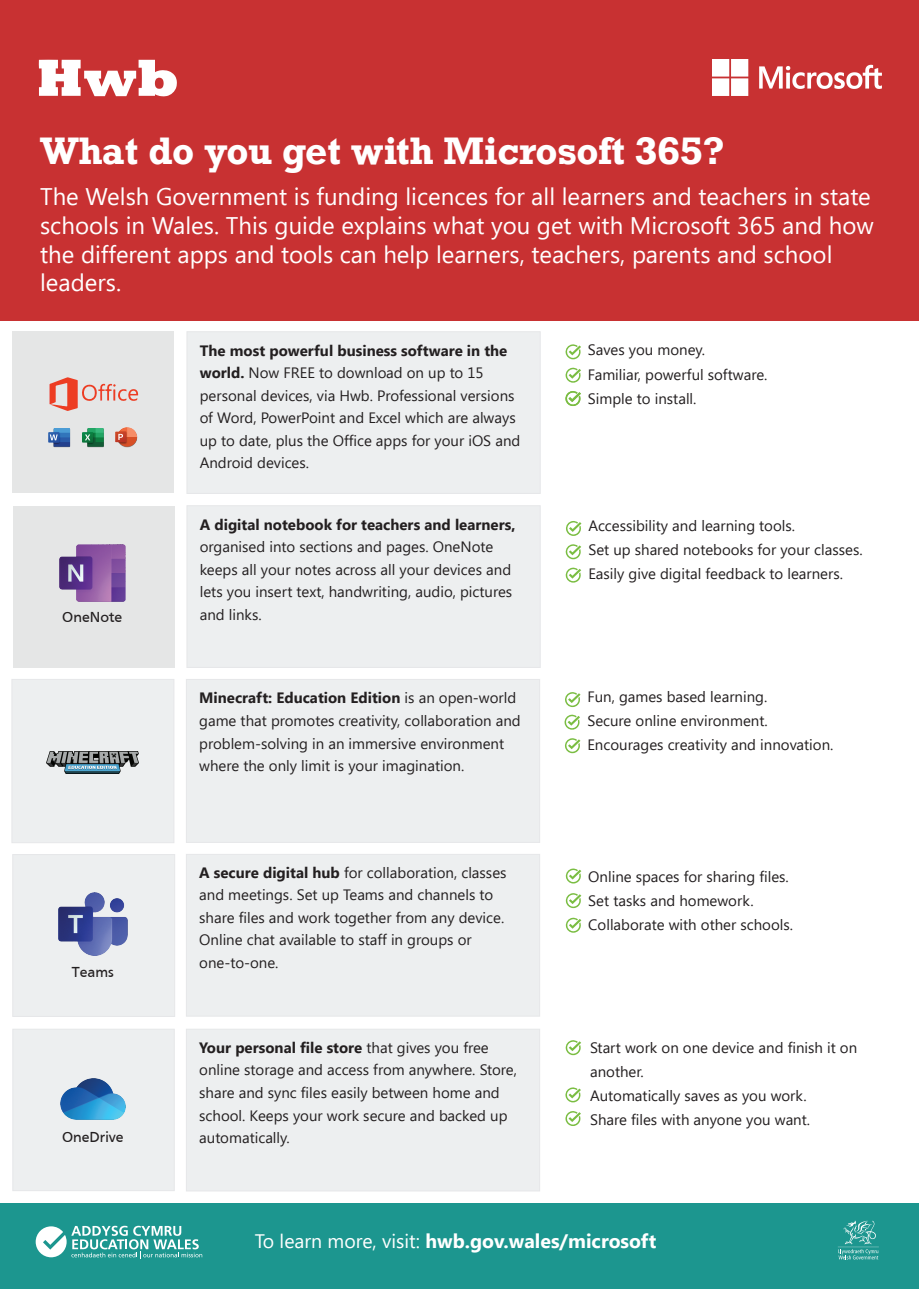
<style>
.page{position:relative;width:919px;height:1289px;background:#fff}
.page>*{position:absolute;margin:0;border:0;box-sizing:border-box;transform-origin:0 0}
.t1{font:700 36px "Rockwell";color:#fff}
.t2{font:24px/28.8px "Segoe UI";color:#fff}
.t3{font:700 19.5px "Segoe UI";color:#fff}
.t4{font:15px/22.5px "Segoe UI";color:#231f20}
.t5{font:700 15px "Segoe UI";color:#231f20}
.t6{font:15px "Frutiger";color:#231f20}
.s1{font-weight:700}
.s2{font-weight:400}
</style>
<div class="page">
<div style="left:0;top:0;width:918px;height:320px;background:#c83132"></div>
<div style="left:13px;top:1029px;width:161px;height:161px;background:#edeff0"></div>
<div style="left:13px;top:331px;width:161px;height:162px;background:#e5e6e6"></div>
<div style="left:13px;top:505px;width:162px;height:162px;background:#e5e6e6"></div>
<div style="left:186px;top:1029px;width:354px;height:162px;background:#edeff0"></div>
<div style="left:187px;top:331px;width:353px;height:162px;background:#edeff0"></div>
<div style="left:187px;top:505px;width:353px;height:162px;background:#edeff0"></div>
<svg style="left:50px;top:377px;width:88px;height:34px"></svg>
<svg style="left:565px;top:1040px;width:16px;height:15px"></svg>
<svg style="left:565px;top:1087px;width:16px;height:15px"></svg>
<svg style="left:565px;top:1111px;width:16px;height:14px"></svg>
<svg style="left:565px;top:344px;width:16px;height:15px"></svg>
<svg style="left:565px;top:367px;width:16px;height:16px"></svg>
<svg style="left:565px;top:391px;width:16px;height:15px"></svg>
<svg style="left:566px;top:521px;width:15px;height:15px"></svg>
<svg style="left:565px;top:544px;width:16px;height:15px"></svg>
<svg style="left:565px;top:567px;width:16px;height:15px"></svg>
<div style="left:13px;top:854px;width:162px;height:162px;background:#edeff0"></div>
<div style="left:186px;top:854px;width:354px;height:162px;background:#edeff0"></div>
<svg style="left:565px;top:868px;width:16px;height:15px"></svg>
<svg style="left:565px;top:893px;width:16px;height:15px"></svg>
<svg style="left:565px;top:917px;width:16px;height:15px"></svg>
<svg style="left:565px;top:738px;width:15px;height:15px"></svg>
<img style="left:60px;top:1078px;width:65px;height:41px">
<img style="left:60px;top:544px;width:65px;height:57px">
<img style="left:58px;top:892px;width:69px;height:63px">
<div style="left:12px;top:679px;width:162px;height:163px;background:#edeff0"></div>
<div style="left:186px;top:679px;width:354px;height:163px;background:#edeff0"></div>
<svg style="left:565px;top:692px;width:15px;height:15px"></svg>
<svg style="left:564px;top:714px;width:16px;height:15px"></svg>
<div style="left:0;top:1203px;width:918px;height:85px;background:#1c968f"></div>
<svg style="left:838px;top:1220px;width:40px;height:39px"></svg>
<img style="left:47px;top:751px;width:92px;height:23px">
<svg style="left:36px;top:1225px;width:166px;height:34px"></svg>
<img style="left:49px;top:428px;width:22px;height:20px">
<img style="left:82px;top:428px;width:22px;height:20px">
<img style="left:115px;top:427px;width:23px;height:21px">
<img style="left:712px;top:60px;width:169px;height:36px">
<svg style="left:39px;top:60px;width:138px;height:36px"></svg>
<h1 class="t1" style="left:40px;top:127px;width:686px">What do you get with Microsoft 365?</h1>
<p class="t2" style="left:40px;top:182px;width:835px">The Welsh Government is funding licences for all learners and teachers in state schools in Wales. This guide explains what you get with Microsoft 365 and how the different apps and tools can help learners, teachers, parents and school leaders.</p>
<p class="t6" style="left:62px;top:609px;width:62px">OneNote</p>
<p class="t6" style="left:72px;top:963px;width:44px">Teams</p>
<p class="t6" style="left:62px;top:1128px;width:63px">OneDrive</p>
<p class="t4" style="left:200px;top:339px;width:322px"><span class="s1">The most powerful business software in the world.</span> Now FREE to download on up to 15 personal devices, via Hwb. Professional versions of Word, PowerPoint and Excel which are always up to date, plus the Office apps for your iOS and Android devices.</p>
<p class="t5" style="left:200px;top:515px;width:317px">A digital notebook for teachers and learners,</p>
<p class="t4" style="left:200px;top:535px;width:314px">organised into sections and pages. OneNote keeps all your notes across all your devices and lets you insert text, handwriting, audio, pictures and links.</p>
<p class="t4" style="left:588px;top:338px;width:181px;line-height:24px">Saves you money.<br>Familiar, powerful software.<br>Simple to install.</p>
<p class="t4" style="left:588px;top:514px;width:276px;line-height:24px">Accessibility and learning tools.<br>Set up shared notebooks for your classes.<br>Easily give digital feedback to learners.</p>
<p class="t4" style="left:199px;top:687px;width:323px"><span class="s1">Minecraft: Education Edition</span> is an open-world game that promotes creativity, collaboration and problem-solving in an immersive environment where the only limit is your imagination.</p>
<p class="t4" style="left:587px;top:685px;width:247px;line-height:24px">Fun, games based learning.<br>Secure online environment.<br>Encourages creativity and innovation.</p>
<p class="t4" style="left:199px;top:861px;width:309px"><span class="s1">A secure digital hub</span> for collaboration, classes and meetings. Set up Teams and channels to share files and work together from any device.<br>Online chat available to staff in groups or one-to-one.</p>
<p class="t4" style="left:588px;top:864px;width:206px;line-height:24px">Online spaces for sharing files.<br>Set tasks and homework.<br>Collaborate with other schools.</p>
<p class="t4" style="left:199px;top:1036px;width:319px"><span class="s1">Your personal file store</span> that gives you free online storage and access from anywhere. Store, share and sync files easily between home and school. Keeps your work secure and backed up automatically.</p>
<p class="t4" style="left:590px;top:1035px;width:268px;line-height:24px">Start work on one device and finish it on another.<br>Automatically saves as you work.<br>Share files with anyone you want.</p>
<h3 class="t3" style="left:255px;top:1229px;width:403px"><span class="s2">To learn more, visit:</span> hwb.gov.wales/microsoft</h3>
</div>
